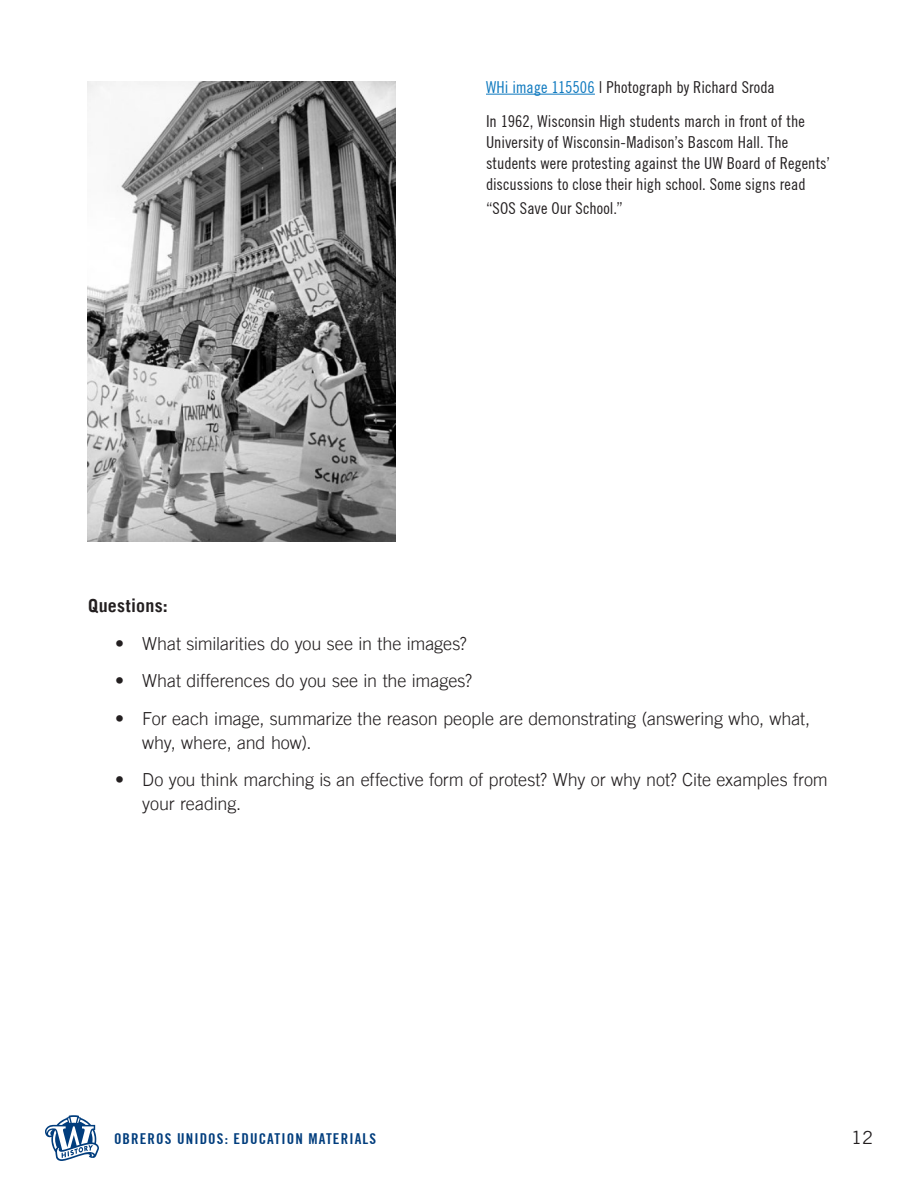
<style>
.page{position:relative;width:918px;height:1188px;background:#fff}
.page>*{position:absolute;margin:0;border:0;box-sizing:border-box;transform-origin:0 0}
.t1{font:300 18px/24px "Trade Gothic LT Std";letter-spacing:-.005em;color:#231f20}
.t2{font:700 18px "Trade Gothic LT Std";letter-spacing:.015em;color:#231f20}
.t3{font:18px "Trade Gothic LT Std";color:#231f20}
.t4{font:16.5px/21px "Trade Gothic LT Std Cn 18";color:#231f20}
.t5{font:15px "Trade Gothic LT Std Cn 20";letter-spacing:.075em;color:#013d7d}
.s1{color:#0e79bf}
</style>
<div class="page">
<svg style="left:45px;top:1115px;width:54px;height:46px"></svg>
<img style="left:88px;top:81px;width:307px;height:460px">
<hr style="left:486px;top:94px;width:109px;height:1px;background:#0e79bf">
<p class="t4" style="left:486px;top:76px;width:290px"><span class="s1">WHi image 115506</span> | Photograph by Richard Sroda</p>
<p class="t4" style="left:486px;top:111px;width:346px">In 1962, Wisconsin High students march in front of the University of Wisconsin-Madison’s Bascom Hall. The students were protesting against the UW Board of Regents’ discussions to close their high school. Some signs read</p>
<p class="t4" style="left:486px;top:198px;width:138px">“SOS Save Our School.”</p>
<p class="t2" style="left:88px;top:595px;width:81px">Questions:</p>
<p class="t1" style="left:115px;top:631px;width:353px">• What similarities do you see in the images?</p>
<p class="t1" style="left:115px;top:669px;width:358px">• What differences do you see in the images?</p>
<p class="t1" style="left:142px;top:706px;width:669px;text-indent:-27px">• For each image, summarize the reason people are demonstrating (answering who, what, why, where, and how).</p>
<p class="t1" style="left:142px;top:768px;width:687px;text-indent:-27px">• Do you think marching is an effective form of protest? Why or why not? Cite examples from your reading.</p>
<p class="t5" style="left:114px;top:1129px;width:264px">OBREROS UNIDOS: EDUCATION MATERIALS</p>
<p class="t3" style="left:851px;top:1126px;width:23px">12</p>
</div>
